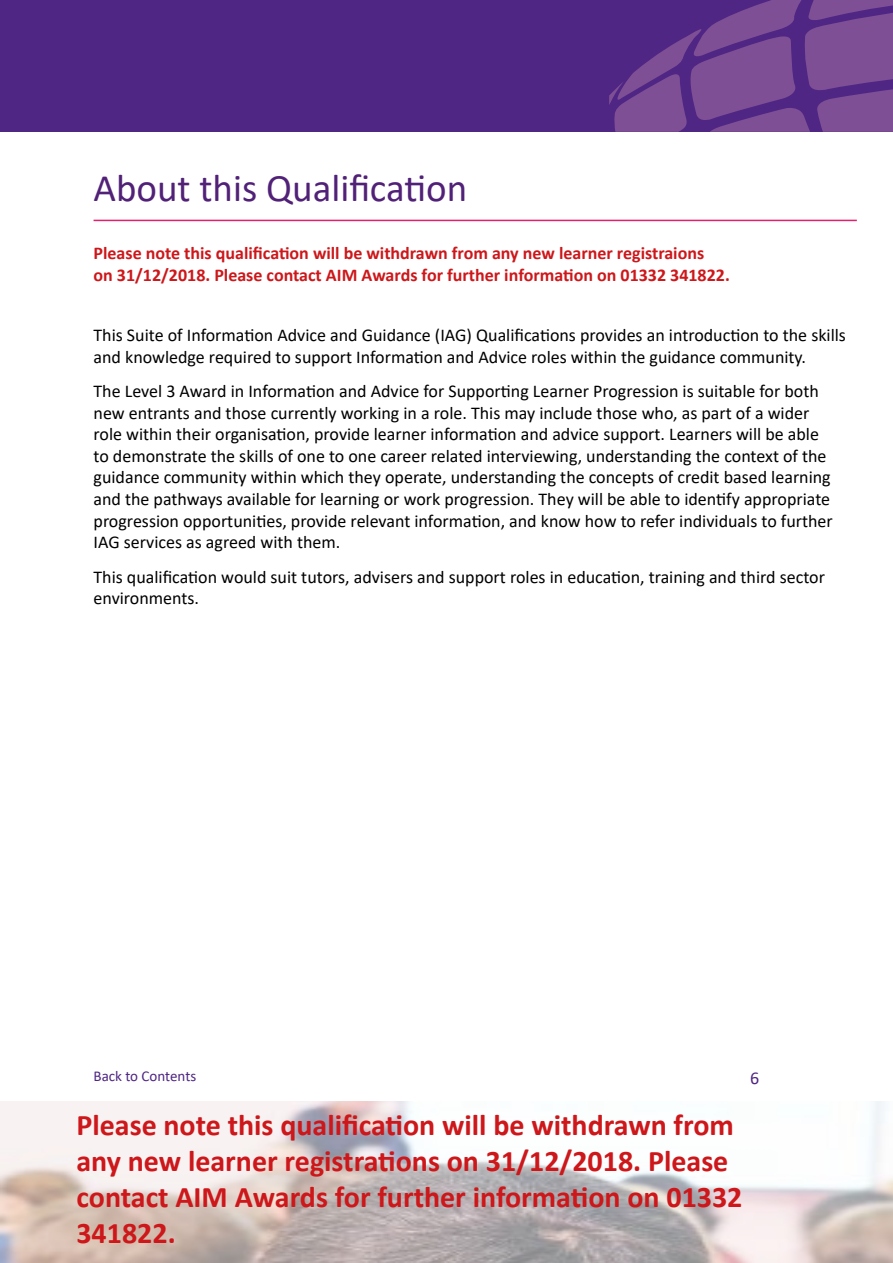
<style>
.page{position:relative;width:893px;height:1263px;background:#fff}
.page>*{position:absolute;margin:0;border:0;box-sizing:border-box;transform-origin:0 0}
.t1{font:39px "Calibri";color:#512178}
.t2{font:700 30px/36px "Calibri";color:#cd171a}
.t3{font:18px/21.6px "Calibri";color:#000}
.t4{font:700 18px/21.6px "Calibri";color:#cd171a}
.t5{font:18px "Calibri";color:#4f2683}
.t6{font:15px "Calibri";color:#4f2683}
</style>
<div class="page">
<hr style="left:94px;top:220px;width:763px;height:1px;background:#e71e6c">
<div style="left:0;top:0;width:893px;height:132px;background:#4f2683"></div>
<svg style="left:609px;top:0;width:284px;height:132px"></svg>
<h1 class="t1" style="left:94px;top:161px;width:375px">About this Qualification</h1>
<p class="t4" style="left:94px;top:242px;width:638px">Please note this qualification will be withdrawn from any new learner registraions<br>on 31/12/2018. Please contact AIM Awards for further information on 01332 341822.</p>
<p class="t3" style="left:94px;top:324px;width:754px">This Suite of Information Advice and Guidance (IAG) Qualifications provides an introduction to the skills and knowledge required to support Information and Advice roles within the guidance community.</p>
<p class="t3" style="left:94px;top:380px;width:741px">The Level 3 Award in Information and Advice for Supporting Learner Progression is suitable for both new entrants and those currently working in a role. This may include those who, as part of a wider role within their organisation, provide learner information and advice support. Learners will be able to demonstrate the skills of one to one career related interviewing, understanding the context of the guidance community within which they operate, understanding the concepts of credit based learning and the pathways available for learning or work progression. They will be able to identify appropriate progression opportunities, provide relevant information, and know how to refer individuals to further IAG services as agreed with them.</p>
<p class="t3" style="left:94px;top:565px;width:733px">This qualification would suit tutors, advisers and support roles in education, training and third sector environments.</p>
<p class="t6" style="left:94px;top:1066px;width:104px">Back to Contents</p>
<p class="t5" style="left:750px;top:1065px;width:11px">6</p>
<h2 class="t2" style="left:76px;top:1106px;width:667px">Please note this qualification will be withdrawn from any new learner registrations on 31/12/2018. Please contact AIM Awards for further information on 01332<br>341822.</h2>
</div>
